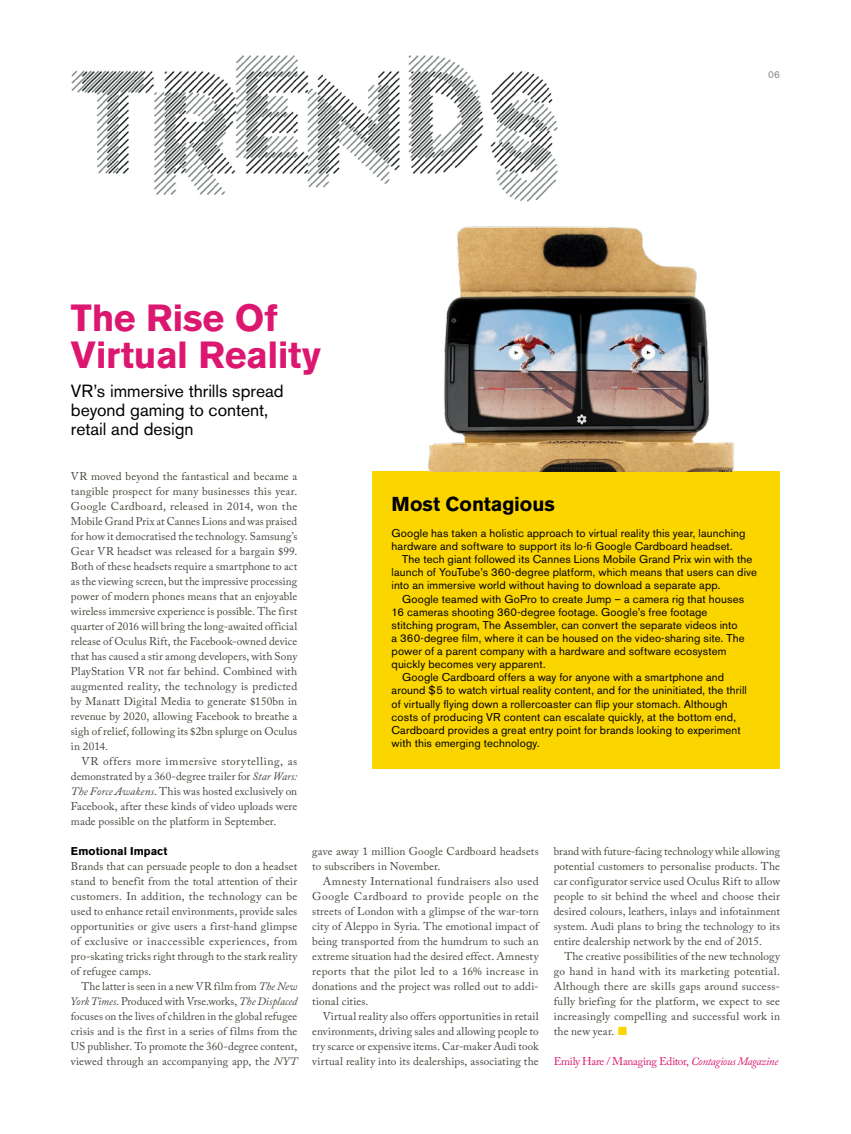
<style>
.page{position:relative;width:851px;height:1134px;background:#fff}
.page>*{position:absolute;margin:0;border:0;box-sizing:border-box;transform-origin:0 0}
.t1{font:700 37.5px/37.5px "Akzidenz Grotesk BE";letter-spacing:-.005em;color:#dc176f}
.t2{font:700 20px "Akzidenz Grotesk BE";letter-spacing:-.005em;color:#000}
.t3{font:17.5px/18.8px "Akzidenz Grotesk BE";color:#000}
.t4{font:11.25px/15px "Adobe Caslon Pro";letter-spacing:.01em;color:#43443b;text-align:justify}
.t5{font:11.25px/13.1px "Akzidenz Grotesk BE";letter-spacing:.01em;color:#000}
.t6{font:11.25px "Adobe Caslon Pro";letter-spacing:-.025em;color:#dc176f}
.t7{font:700 11.25px "Akzidenz Grotesk BE";letter-spacing:.005em;color:#000}
.t8{font:10px "Akzidenz Grotesk BE";color:#84867f}
.s1{font-family:"Minion Pro"}
.s2{font-style:italic}
</style>
<div class="page">
<div style="left:372px;top:471px;width:408px;height:298px;background:#fbd500"></div>
<img style="left:71px;top:55px;width:487px;height:147px">
<img style="left:428px;top:226px;width:307px;height:245px">
<h1 class="t1" style="left:71px;top:299px;width:251px">The Rise Of<br>Virtual Reality</h1>
<h3 class="t3" style="left:71px;top:382px;width:214px">VR’s immersive thrills spread beyond gaming to content, retail and design</h3>
<p class="t8" style="left:768px;top:69px;width:13px">06</p>
<p class="t4" style="left:71px;top:468px;width:228px">VR moved beyond the fantastical and became a tangible prospect for many businesses this year.<br>Google Cardboard, released in 2014, won the Mobile Grand Prix at Cannes Lions and was praised for how it democratised the technology. Samsung’s Gear VR headset was released for a bargain <span class="s1">$</span>99.<br>Both of these headsets require a smartphone to act as the viewing screen, but the impressive processing power of modern phones means that an enjoyable wireless immersive experience is possible. The first quarter of 2016 will bring the long-awaited official release of Oculus Rift, the Facebook-owned device that has caused a stir among developers, with Sony PlayStation VR not far behind. Combined with augmented reality, the technology is predicted by Manatt Digital Media to generate <span class="s1">$</span>150bn in revenue by 2020, allowing Facebook to breathe a sigh of relief, following its <span class="s1">$</span>2bn splurge on Oculus in 2014.</p>
<p class="t4" style="left:71px;top:753px;width:228px;text-indent:11px">VR offers more immersive storytelling, as demonstrated by a 360-degree trailer for <span class="s2">Star Wars:<br>The Force Awakens</span>. This was hosted exclusively on Facebook, after these kinds of video uploads were made possible on the platform in September.</p>
<p class="t7" style="left:71px;top:844px;width:98px">Emotional Impact</p>
<p class="t4" style="left:71px;top:858px;width:228px">Brands that can persuade people to don a headset stand to benefit from the total attention of their customers. In addition, the technology can be used to enhance retail environments, provide sales opportunities or give users a first-hand glimpse of exclusive or inaccessible experiences, from pro-skating tricks right through to the stark reality of refugee camps.</p>
<p class="t4" style="left:71px;top:978px;width:228px;text-indent:11px">The latter is seen in a new VR film from <span class="s2">The New York Times</span>. Produced with Vrse.works, <span class="s2">The Displaced </span>focuses on the lives of children in the global refugee crisis and is the first in a series of films from the US publisher. To promote the 360-degree content, viewed through an accompanying app, the <span class="s2">NYT</span></p>
<h2 class="t2" style="left:391px;top:492px;width:165px">Most Contagious</h2>
<p class="t5" style="left:391px;top:526px;width:355px">Google has taken a holistic approach to virtual reality this year, launching hardware and software to support its lo-fi Google Cardboard headset.</p>
<p class="t5" style="left:391px;top:553px;width:367px;text-indent:11px">The tech giant followed its Cannes Lions Mobile Grand Prix win with the launch of YouTube’s 360-degree platform, which means that users can dive into an immersive world without having to download a separate app.</p>
<p class="t5" style="left:402px;top:592px;width:343px">Google teamed with GoPro to create Jump – a camera rig that houses</p>
<p class="t5" style="left:391px;top:605px;width:317px">16 cameras shooting 360-degree footage. Google’s free footage</p>
<p class="t5" style="left:391px;top:618px;width:347px">stitching program, The Assembler, can convert the separate videos into</p>
<p class="t5" style="left:391px;top:631px;width:354px">a 360-degree film, where it can be housed on the video-sharing site. The</p>
<p class="t5" style="left:391px;top:644px;width:336px">power of a parent company with a hardware and software ecosystem</p>
<p class="t5" style="left:391px;top:658px;width:155px">quickly becomes very apparent.</p>
<p class="t5" style="left:402px;top:671px;width:323px">Google Cardboard offers a way for anyone with a smartphone and</p>
<p class="t5" style="left:391px;top:684px;width:357px">around $5 to watch virtual reality content, and for the uninitiated, the thrill</p>
<p class="t5" style="left:391px;top:697px;width:337px">of virtually flying down a rollercoaster can flip your stomach. Although</p>
<p class="t5" style="left:391px;top:710px;width:346px">costs of producing VR content can escalate quickly, at the bottom end,</p>
<p class="t5" style="left:391px;top:723px;width:350px">Cardboard provides a great entry point for brands looking to experiment</p>
<p class="t5" style="left:391px;top:736px;width:150px">with this emerging technology.</p>
<p class="t4" style="left:312px;top:843px;width:228px">gave away 1 million Google Cardboard headsets to subscribers in November.</p>
<p class="t4" style="left:312px;top:873px;width:228px;text-indent:11px">Amnesty International fundraisers also used Google Cardboard to provide people on the streets of London with a glimpse of the war-torn city of Aleppo in Syria. The emotional impact of being transported from the humdrum to such an extreme situation had the desired effect. Amnesty reports that the pilot led to a 16% increase in donations and the project was rolled out to addi&shy;tional cities.</p>
<p class="t4" style="left:312px;top:1008px;width:228px;text-indent:11px">Virtual reality also offers opportunities in retail environments, driving sales and allowing people to try scarce or expensive items. Car-maker Audi took virtual reality into its dealerships, associating the</p>
<p class="t4" style="left:553px;top:843px;width:228px">brand with future-facing technology while allowing potential customers to personalise products. The car configurator service used Oculus Rift to allow people to sit behind the wheel and choose their desired colours, leathers, inlays and infotainment system. Audi plans to bring the technology to its entire dealership network by the end of 2015.</p>
<p class="t4" style="left:553px;top:948px;width:228px;text-indent:11px">The creative possibilities of the new technology go hand in hand with its marketing potential.<br>Although there are skills gaps around success&shy;fully briefing for the platform, we expect to see increasingly compelling and successful work in the new year.</p>
<p class="t6" style="left:553px;top:1054px;width:226px">Emily Hare / Managing Editor, <span class="s2">Contagious Magazine</span></p>
</div>
